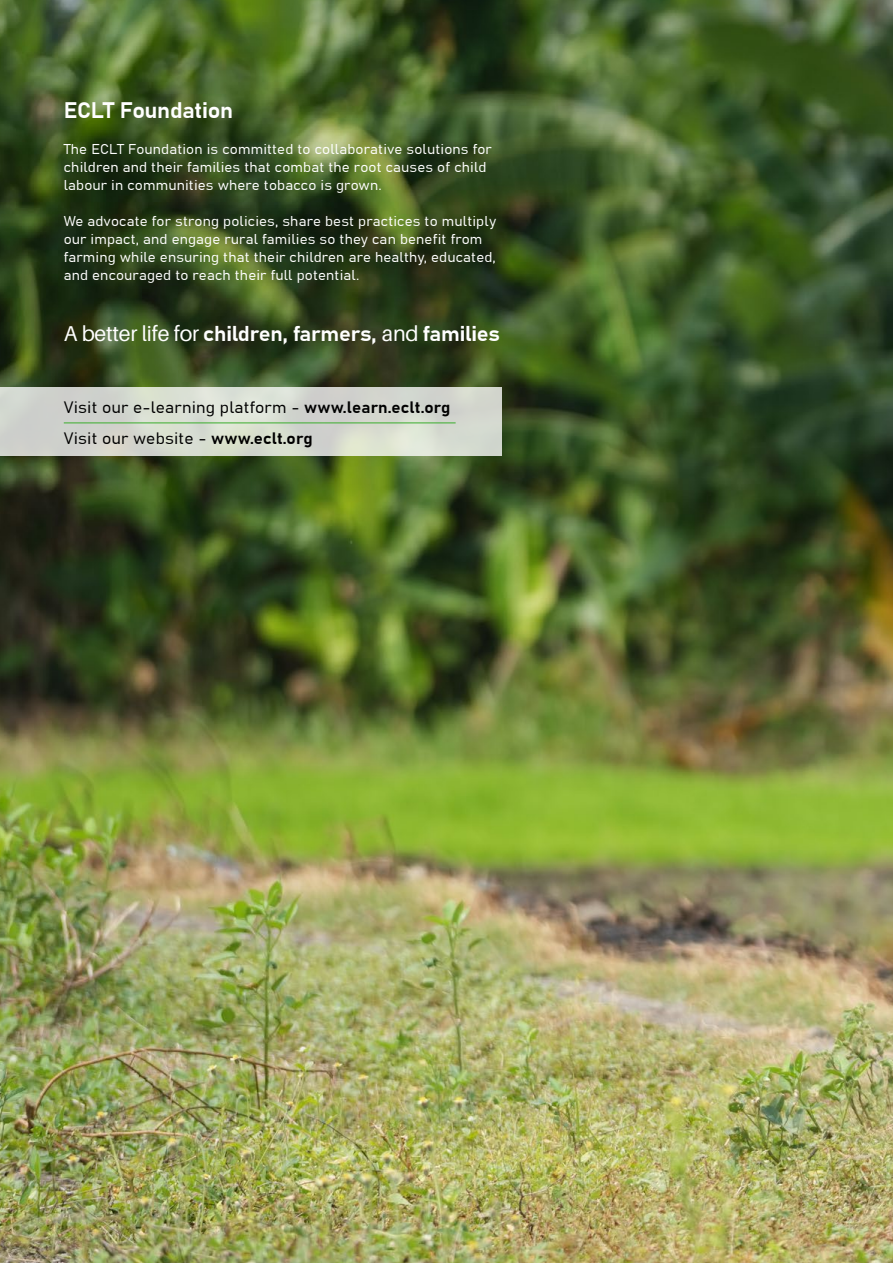
<style>
.page{position:relative;width:893px;height:1263px;background:#fff}
.page>*{position:absolute;margin:0;border:0;box-sizing:border-box;transform-origin:0 0}
.t1{font:700 22.5px "Grandview";letter-spacing:-.01em;color:#fff}
.t2{font:700 21.45px "Grandview";letter-spacing:-.01em;color:#fff}
.t3{font:16.5px/30.8px "Grandview";letter-spacing:.01em;color:#000}
.t4{font:14.25px/18px "Grandview";letter-spacing:.01em;color:#fff}
.s1{font-family:"Aileron";font-weight:400}
.s2{font-weight:700}
</style>
<div class="page">
<img style="left:0;top:0;width:893px;height:1263px">
<svg style="left:0;top:388px;width:501px;height:68px;background:#d4d8ce"></svg>
<hr style="left:64px;top:422px;width:392px;height:1px;background:#3aad2c">
<h1 class="t1" style="left:64px;top:95px;width:171px">ECLT Foundation</h1>
<p class="t4" style="left:64px;top:139px;width:430px">The ECLT Foundation is committed to collaborative solutions for children and their families that combat the root causes of child labour in communities where tobacco is grown.</p>
<p class="t4" style="left:64px;top:211px;width:434px">We advocate for strong policies, share best practices to multiply our impact, and engage rural families so they can benefit from farming while ensuring that their children are healthy, educated, and encouraged to reach their full potential.</p>
<h2 class="t2" style="left:64px;top:320px;width:438px"><span class="s1">A better life for</span> children, farmers, <span class="s1">and</span> families</h2>
<p class="t3" style="left:64px;top:391px;width:388px">Visit our e-learning platform - <span class="s2">www.learn.eclt.org<br></span>Visit our website - <span class="s2">www.eclt.org</span></p>
</div>
